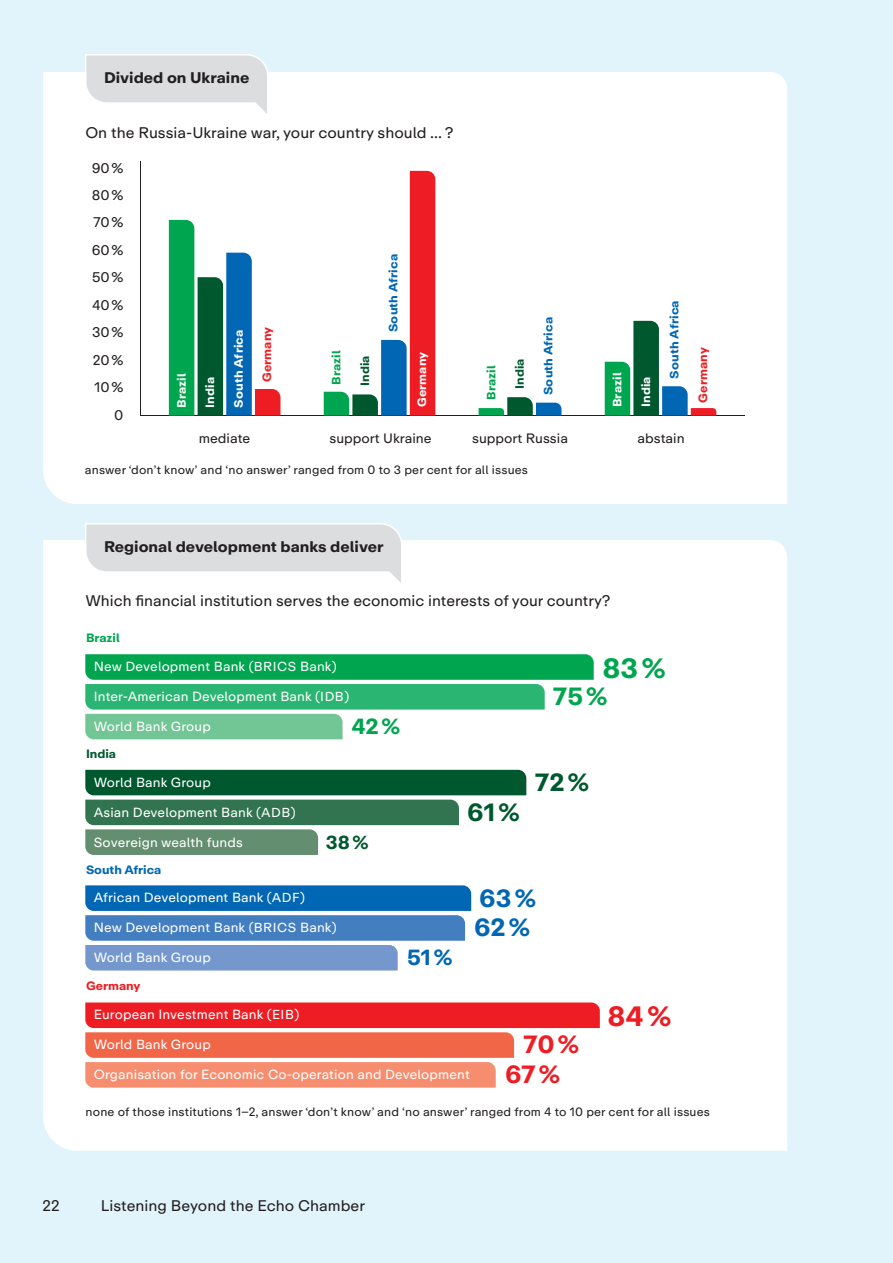
<style>
.page{position:relative;width:893px;height:1263px;background:#e1f4fc}
.page>*{position:absolute;margin:0;border:0;box-sizing:border-box;transform-origin:0 0}
.t1{font:700 27.75px "Koerber Repro";color:#00a54f}
.t2{font:700 27.75px "Koerber Repro";color:#ee1d23}
.t3{font:700 24.75px "Koerber Repro";color:#00592e}
.t4{font:700 24.75px/29.7px "Koerber Repro";color:#0166b3}
.t5{font:700 24.75px/29.7px "Koerber Repro";color:#ee1d23}
.t6{font:700 24.75px "Koerber Repro";color:#00a54f}
.t7{font:700 21.75px "Koerber Repro";color:#00a54f}
.t8{font:700 21.75px "Koerber Repro";color:#0166b3}
.t9{font:700 18.75px "Koerber Repro";color:#00592e}
.t10{font:15.3px "Koerber Repro";color:#231f20}
.t11{font:700 15.3px "Koerber Repro";color:#231f20}
.t12{font:13.95px/27.5px "Koerber Repro";color:#231f20;text-align:right}
.t13{font:13.5px "Koerber Repro";color:#231f20}
.t14{font:13.2px "Koerber Repro";letter-spacing:.01em;color:#fff}
.t15{font:12px "Koerber Repro";letter-spacing:.01em;color:#231f20}
.t16{font:700 12px "Koerber Repro";letter-spacing:.01em;color:#0166b3}
.t17{font:700 12px "Koerber Repro";letter-spacing:.01em;color:#fff}
.t18{font:700 12px "Koerber Repro";letter-spacing:.005em;color:#ee1d23}
.t19{font:700 12px "Koerber Repro";letter-spacing:.005em;color:#00a54f}
.t20{font:700 12px "Koerber Repro";letter-spacing:.005em;color:#00592e}
.s1{font-size:12.9px}
</style>
<div class="page">
<div style="left:43px;top:540px;width:744px;height:611px;background:#fff"></div>
<div style="left:43px;top:72px;width:744px;height:432px;background:#fff"></div>
<hr style="left:141px;top:415px;width:604px;height:1px;background:#231f20">
<svg style="left:605px;top:321px;width:111px;height:95px;background:#91beae"></svg>
<svg style="left:169px;top:220px;width:111px;height:196px;background:#6aab9f"></svg>
<hr style="left:140px;top:161px;width:1px;height:254px;background:#231f20">
<svg style="left:85px;top:1002px;width:515px;height:86px;background:#f47b6e"></svg>
<svg style="left:85px;top:654px;width:509px;height:85px;background:#64c794"></svg>
<svg style="left:85px;top:770px;width:441px;height:85px;background:#66987e"></svg>
<svg style="left:85px;top:885px;width:386px;height:85px;background:#5a92ca"></svg>
<svg style="left:84px;top:54px;width:186px;height:64px;background:#e5e6e8"></svg>
<svg style="left:84px;top:523px;width:320px;height:64px;background:#e5e6e8"></svg>
<svg style="left:479px;top:397px;width:82px;height:19px;background:#5d9f98"></svg>
<svg style="left:324px;top:171px;width:111px;height:245px;background:#ddbdc1"></svg>
<p class="t11" style="left:104px;top:67px;width:147px">Divided on Ukraine</p>
<p class="t10" style="left:85px;top:123px;width:370px">On the Russia-Ukraine war, your country should … ?</p>
<p class="t12" style="left:92px;top:154px;width:33px">90 %<br>80 %<br>70 %<br>60 %<br>50 %<br>40 %<br>30 %<br>20 %<br>10 %<br>0</p>
<p class="t17" style="left:173px;top:408px;width:36px;rotate:-90deg">Brazil</p>
<p class="t17" style="left:202px;top:408px;width:32px;rotate:-90deg">India</p>
<p class="t17" style="left:230px;top:408px;width:80px;rotate:-90deg">South Africa</p>
<p class="t18" style="left:259px;top:382px;width:57px;rotate:-90deg">Germany</p>
<p class="t19" style="left:328px;top:385px;width:36px;rotate:-90deg">Brazil</p>
<p class="t20" style="left:357px;top:386px;width:32px;rotate:-90deg">India</p>
<p class="t16" style="left:385px;top:332px;width:80px;rotate:-90deg">South Africa</p>
<p class="t17" style="left:414px;top:407px;width:57px;rotate:-90deg">Germany</p>
<p class="t19" style="left:483px;top:400px;width:36px;rotate:-90deg">Brazil</p>
<p class="t20" style="left:512px;top:389px;width:32px;rotate:-90deg">India</p>
<p class="t16" style="left:540px;top:395px;width:80px;rotate:-90deg">South Africa</p>
<p class="t17" style="left:609px;top:407px;width:36px;rotate:-90deg">Brazil</p>
<p class="t17" style="left:638px;top:407px;width:32px;rotate:-90deg">India</p>
<p class="t16" style="left:666px;top:379px;width:80px;rotate:-90deg">South Africa</p>
<p class="t13" style="left:199px;top:430px;width:53px">mediate</p>
<p class="t13" style="left:329px;top:430px;width:104px">support Ukraine</p>
<p class="t13" style="left:472px;top:430px;width:97px">support Russia</p>
<p class="t13" style="left:637px;top:430px;width:49px">abstain</p>
<p class="t15" style="left:85px;top:463px;width:445px">answer ‘don’t know’ and ‘no answer’ ranged from 0 to 3 per cent for all issues</p>
<p class="t18" style="left:695px;top:403px;width:57px;rotate:-90deg">Germany</p>
<p class="t11" style="left:104px;top:536px;width:281px">Regional development banks deliver</p>
<p class="t10" style="left:85px;top:591px;width:526px">Which financial institution serves the economic interests of your country?</p>
<p class="t19" style="left:86px;top:630px;width:35px">Brazil</p>
<p class="t14" style="left:94px;top:658px;width:244px">New Development Bank (<span class="s1">BRICS</span> Bank)</p>
<p class="t14" style="left:94px;top:688px;width:257px">Inter-American Development Bank (<span class="s1">IDB</span>)</p>
<p class="t14" style="left:94px;top:718px;width:118px">World Bank Group</p>
<h3 class="t7" style="left:351px;top:712px;width:50px">42 %</h3>
<p class="t20" style="left:86px;top:746px;width:32px">India</p>
<p class="t14" style="left:94px;top:774px;width:118px">World Bank Group</p>
<p class="t14" style="left:94px;top:804px;width:203px">Asian Development Bank (<span class="s1">ADB</span>)</p>
<p class="t14" style="left:94px;top:833px;width:151px">Sovereign wealth funds</p>
<p class="t16" style="left:86px;top:862px;width:77px">South Africa</p>
<h3 class="t9" style="left:326px;top:830px;width:44px">38 %</h3>
<p class="t14" style="left:94px;top:889px;width:213px">African Development Bank (<span class="s1">ADF</span>)</p>
<p class="t14" style="left:94px;top:919px;width:244px">New Development Bank (<span class="s1">BRICS</span> Bank)</p>
<p class="t14" style="left:94px;top:949px;width:118px">World Bank Group</p>
<p class="t18" style="left:86px;top:978px;width:56px">Germany</p>
<h3 class="t8" style="left:407px;top:943px;width:47px">51 %</h3>
<h1 class="t1" style="left:602px;top:649px;width:65px">83 %</h1>
<h2 class="t6" style="left:553px;top:680px;width:56px">75 %</h2>
<h2 class="t3" style="left:467px;top:796px;width:54px">61 %</h2>
<h2 class="t3" style="left:535px;top:766px;width:55px">72 %</h2>
<h2 class="t4" style="left:474px;top:883px;width:64px">63 %<br>62 %</h2>
<p class="t14" style="left:94px;top:1006px;width:207px">European Investment Bank (<span class="s1">EIB</span>)</p>
<p class="t14" style="left:94px;top:1036px;width:118px">World Bank Group</p>
<p class="t14" style="left:94px;top:1066px;width:377px">Organisation for Economic Co-operation and Development</p>
<h2 class="t5" style="left:505px;top:1030px;width:75px;text-indent:18px">70 %<br>67 %</h2>
<h1 class="t2" style="left:608px;top:997px;width:65px">84 %</h1>
<p class="t15" style="left:86px;top:1104px;width:626px">none of those institutions 1–2, answer ‘don’t know’ and ‘no answer’ ranged from 4 to 10 per cent for all issues</p>
<p class="t10" style="left:43px;top:1195px;width:19px">22</p>
<p class="t10" style="left:101px;top:1195px;width:266px">Listening Beyond the Echo Chamber</p>
</div>
